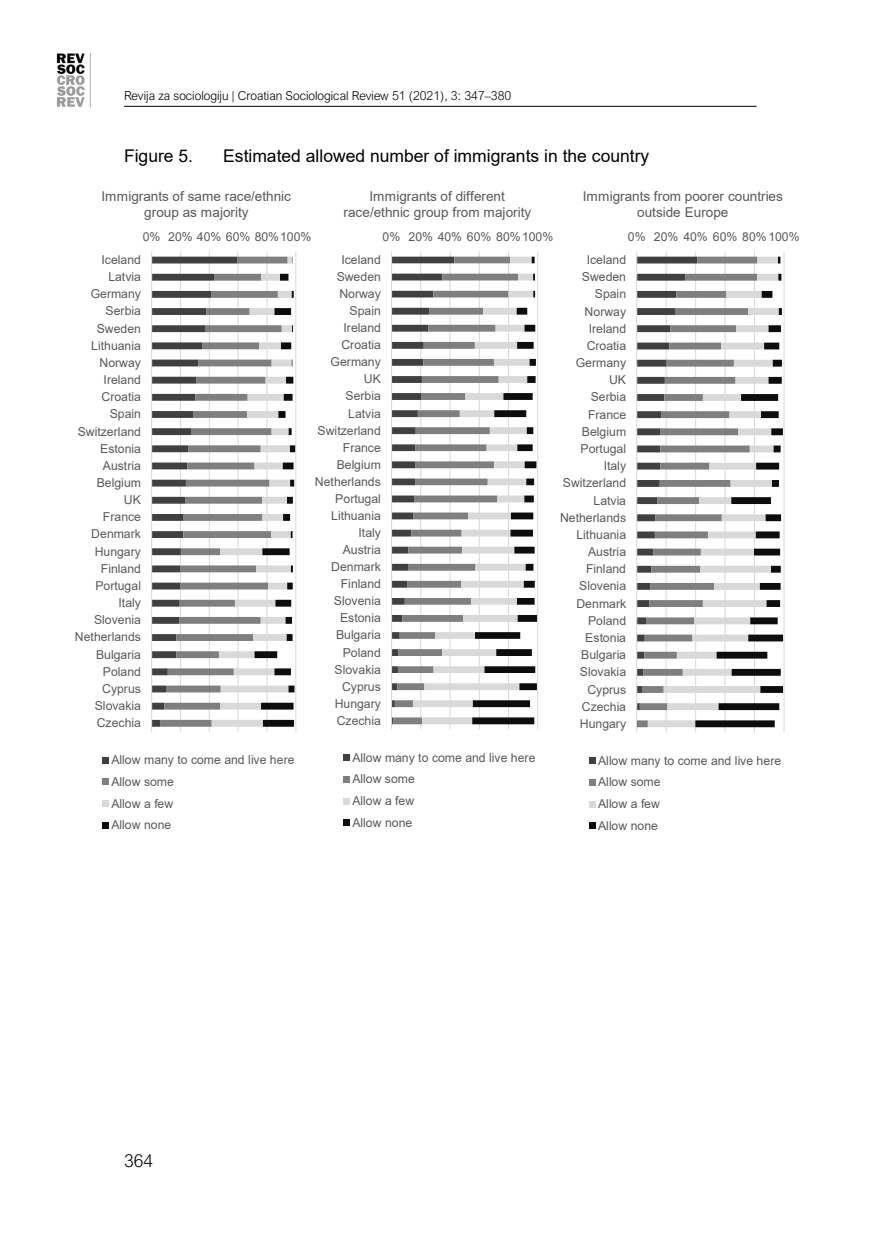
<style>
.page{position:relative;width:893px;height:1241px;background:#fff}
.page>*{position:absolute;margin:0;border:0;box-sizing:border-box;transform-origin:0 0}
._1_tablica_naslov{font:17.5px "Arial";color:#000}
.t1{font:300 17.5px "Arial Nova";color:#000}
.t2{font:13.47px/15.8px "Arial";color:#595959;text-align:center}
.t3{font:12.25px/17.2px "Arial";color:#595959;text-align:right}
.t4{font:300 12.25px "Arial Nova";color:#000}
</style>
<div class="page">
<hr style="left:124px;top:106px;width:632px;height:1px;background:#000">
<img style="left:56px;top:52px;width:35px;height:56px">
<hr style="left:180px;top:251px;width:1px;height:480px;background:#d9d9d9">
<hr style="left:209px;top:251px;width:1px;height:480px;background:#d9d9d9">
<hr style="left:237px;top:251px;width:2px;height:480px;background:#d9d9d9">
<hr style="left:266px;top:251px;width:1px;height:480px;background:#d9d9d9">
<hr style="left:295px;top:251px;width:1px;height:480px;background:#d9d9d9">
<svg style="left:152px;top:256px;width:143px;height:470px"></svg>
<hr style="left:151px;top:251px;width:1px;height:480px;background:#d9d9d9">
<svg style="left:103px;top:757px;width:6px;height:6px"></svg>
<svg style="left:103px;top:778px;width:6px;height:6px"></svg>
<svg style="left:103px;top:800px;width:6px;height:6px"></svg>
<svg style="left:103px;top:822px;width:6px;height:6px"></svg>
<hr style="left:420px;top:251px;width:1px;height:478px;background:#d9d9d9">
<hr style="left:449px;top:251px;width:1px;height:478px;background:#d9d9d9">
<hr style="left:479px;top:251px;width:1px;height:478px;background:#d9d9d9">
<hr style="left:508px;top:251px;width:1px;height:478px;background:#d9d9d9">
<hr style="left:537px;top:251px;width:1px;height:478px;background:#d9d9d9">
<svg style="left:393px;top:256px;width:20px;height:468px"></svg>
<svg style="left:413px;top:256px;width:59px;height:468px"></svg>
<svg style="left:472px;top:256px;width:65px;height:468px"></svg>
<hr style="left:391px;top:251px;width:1px;height:478px;background:#d9d9d9">
<svg style="left:344px;top:754px;width:6px;height:6px"></svg>
<svg style="left:344px;top:776px;width:6px;height:6px"></svg>
<div style="left:344px;top:797px;width:6px;height:7px;background:#d9d9d9"></div>
<svg style="left:344px;top:819px;width:6px;height:6px"></svg>
<hr style="left:666px;top:251px;width:1px;height:481px;background:#d9d9d9">
<hr style="left:695px;top:251px;width:1px;height:481px;background:#d9d9d9">
<hr style="left:725px;top:251px;width:1px;height:481px;background:#d9d9d9">
<hr style="left:754px;top:251px;width:1px;height:481px;background:#d9d9d9">
<hr style="left:783px;top:251px;width:1px;height:481px;background:#d9d9d9">
<svg style="left:637px;top:256px;width:146px;height:471px"></svg>
<hr style="left:636px;top:251px;width:1px;height:481px;background:#d9d9d9">
<svg style="left:589px;top:757px;width:6px;height:6px"></svg>
<svg style="left:589px;top:779px;width:6px;height:6px"></svg>
<svg style="left:589px;top:801px;width:6px;height:6px"></svg>
<svg style="left:589px;top:822px;width:6px;height:6px"></svg>
<p class="t4" style="left:124px;top:89px;width:389px">Revija za sociologiju | Croatian Sociological Review 51 (2021), 3: 347–380</p>
<p class="_1_tablica_naslov" style="left:124px;top:143px;width:71px">Figure 5.</p>
<p class="_1_tablica_naslov" style="left:223px;top:143px;width:428px">Estimated allowed number of immigrants in the country</p>
<p class="t2" style="left:101px;top:188px;width:191px">Immigrants of same race/ethnic group as majority</p>
<p class="t2" style="left:344px;top:188px;width:189px">Immigrants of different race/ethnic group from majority</p>
<p class="t2" style="left:583px;top:188px;width:202px">Immigrants from poorer countries outside Europe</p>
<p class="t3" style="left:143px;top:228px;width:170px">0% 20% 40% 60% 80%100%</p>
<p class="t3" style="left:383px;top:228px;width:172px">0% 20% 40% 60% 80%100%</p>
<p class="t3" style="left:628px;top:228px;width:173px">0% 20% 40% 60% 80%100%</p>
<p class="t3" style="left:75px;top:251px;width:68px">Iceland<br>Latvia<br>Germany<br>Serbia<br>Sweden<br>Lithuania<br>Norway<br>Ireland<br>Croatia<br>Spain<br>Switzerland<br>Estonia<br>Austria<br>Belgium<br>UK<br>France<br>Denmark<br>Hungary<br>Finland<br>Portugal<br>Italy<br>Slovenia<br>Netherlands<br>Bulgaria<br>Poland<br>Cyprus<br>Slovakia<br>Czechia</p>
<p class="t3" style="left:315px;top:251px;width:68px">Iceland<br>Sweden<br>Norway<br>Spain<br>Ireland<br>Croatia<br>Germany<br>UK<br>Serbia<br>Latvia<br>Switzerland<br>France<br>Belgium<br>Netherlands<br>Portugal<br>Lithuania<br>Italy<br>Austria<br>Denmark<br>Finland<br>Slovenia<br>Estonia<br>Bulgaria<br>Poland<br>Slovakia<br>Cyprus<br>Hungary<br>Czechia</p>
<p class="t3" style="left:560px;top:251px;width:68px">Iceland<br>Sweden<br>Spain<br>Norway<br>Ireland<br>Croatia<br>Germany<br>UK<br>Serbia<br>France<br>Belgium<br>Portugal<br>Italy<br>Switzerland<br>Latvia<br>Netherlands<br>Lithuania<br>Austria<br>Finland<br>Slovenia<br>Denmark<br>Poland<br>Estonia<br>Bulgaria<br>Slovakia<br>Cyprus<br>Czechia<br>Hungary</p>
<p class="t3" style="left:111px;top:748px;width:185px;line-height:21.7px;text-align:left">Allow many to come and live here<br>Allow some<br>Allow a few<br>Allow none</p>
<p class="t3" style="left:352px;top:746px;width:185px;line-height:21.7px;text-align:left">Allow many to come and live here<br>Allow some<br>Allow a few<br>Allow none</p>
<p class="t3" style="left:598px;top:749px;width:185px;line-height:21.7px;text-align:left">Allow many to come and live here<br>Allow some<br>Allow a few<br>Allow none</p>
<h1 class="t1" style="left:124px;top:1150px;width:31px">364</h1>
</div>
